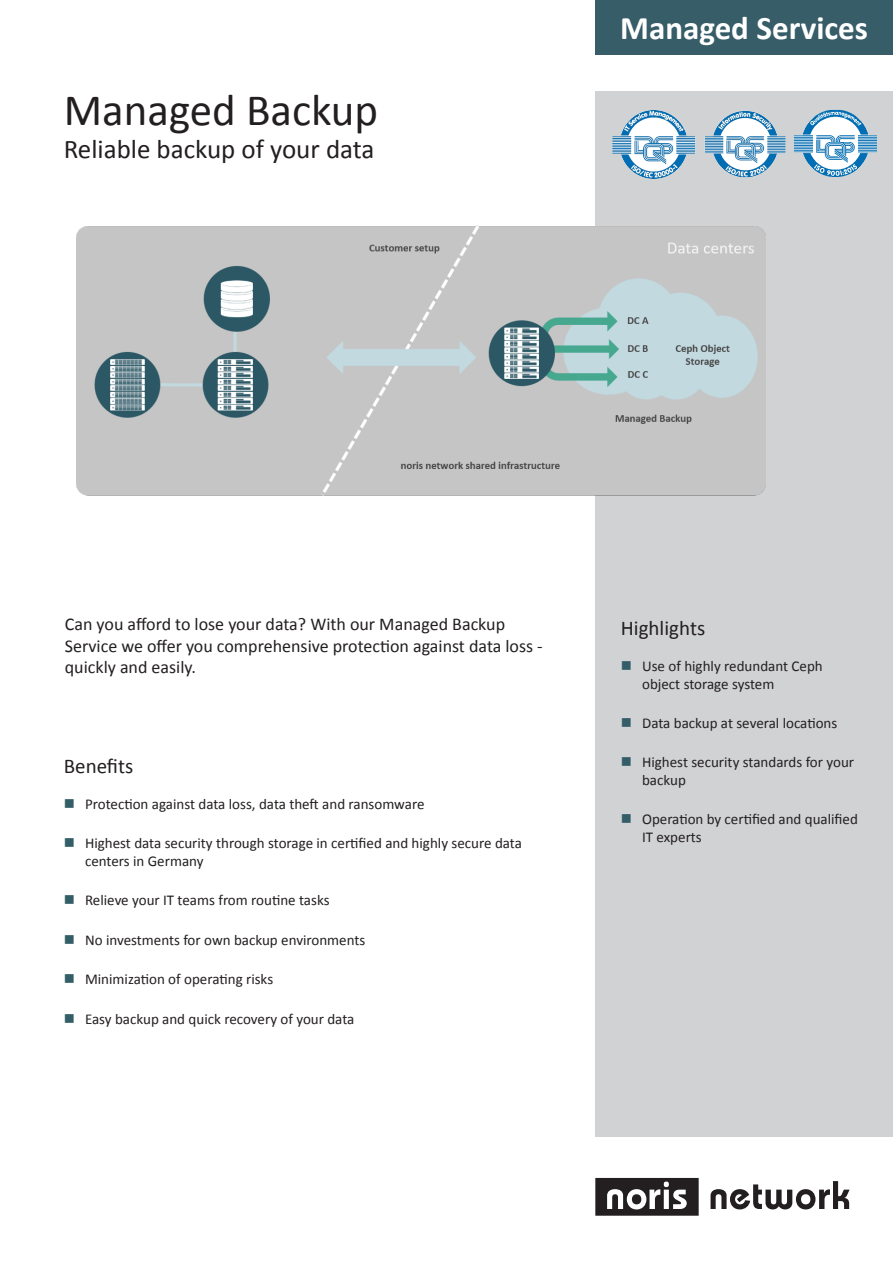
<style>
.page{position:relative;width:893px;height:1263px;background:#fff}
.page>*{position:absolute;margin:0;border:0;box-sizing:border-box;transform-origin:0 0}
.t1{font:45px "Calibri";color:#231f20}
.t2{font:700 33px "Calibri";color:#fff}
.t3{font:27px "Calibri";color:#231f20}
.t4{font:21px "Calibri";color:#231f20}
.t5{font:18px/21.6px "Calibri";color:#231f20}
.t6{font:15px/18px "Calibri";color:#231f20}
</style>
<div class="page">
<div style="left:595px;top:92px;width:298px;height:1045px;background:#d1d2d4"></div>
<div style="left:595px;top:0;width:298px;height:54px;background:#375d68"></div>
<svg style="left:710px;top:1181px;width:139px;height:28px"></svg>
<svg style="left:595px;top:1178px;width:104px;height:38px"></svg>
<img style="left:77px;top:225px;width:688px;height:271px">
<img style="left:795px;top:109px;width:81px;height:68px">
<img style="left:705px;top:111px;width:81px;height:67px">
<img style="left:612px;top:110px;width:83px;height:68px">
<p class="t1" style="left:64px;top:79px;width:316px">Managed Backup</p>
<p class="t3" style="left:64px;top:130px;width:312px">Reliable backup of your data</p>
<p class="t2" style="left:620px;top:5px;width:249px">Managed Services</p>
<p class="t5" style="left:65px;top:613px;width:479px">Can you afford to lose your data? With our Managed Backup<br>Service we offer you comprehensive protection against data loss - quickly and easily.</p>
<p class="t4" style="left:64px;top:751px;width:71px">Benefits</p>
<p class="t6" style="left:85px;top:794px;width:341px">Protection against data loss, data theft and ransomware</p>
<p class="t6" style="left:85px;top:834px;width:438px">Highest data security through storage in certified and highly secure data centers in Germany</p>
<p class="t6" style="left:85px;top:891px;width:246px">Relieve your IT teams from routine tasks</p>
<p class="t6" style="left:85px;top:930px;width:282px">No investments for own backup environments</p>
<p class="t6" style="left:85px;top:969px;width:190px">Minimization of operating risks</p>
<p class="t6" style="left:85px;top:1009px;width:271px">Easy backup and quick recovery of your data</p>
<p class="t4" style="left:621px;top:613px;width:86px">Highlights</p>
<p class="t6" style="left:642px;top:656px;width:182px">Use of highly redundant Ceph object storage system</p>
<p class="t6" style="left:642px;top:713px;width:197px">Data backup at several locations</p>
<p class="t6" style="left:642px;top:753px;width:213px">Highest security standards for your backup</p>
<p class="t6" style="left:642px;top:810px;width:217px">Operation by certified and qualified<br>IT experts</p>
</div>
